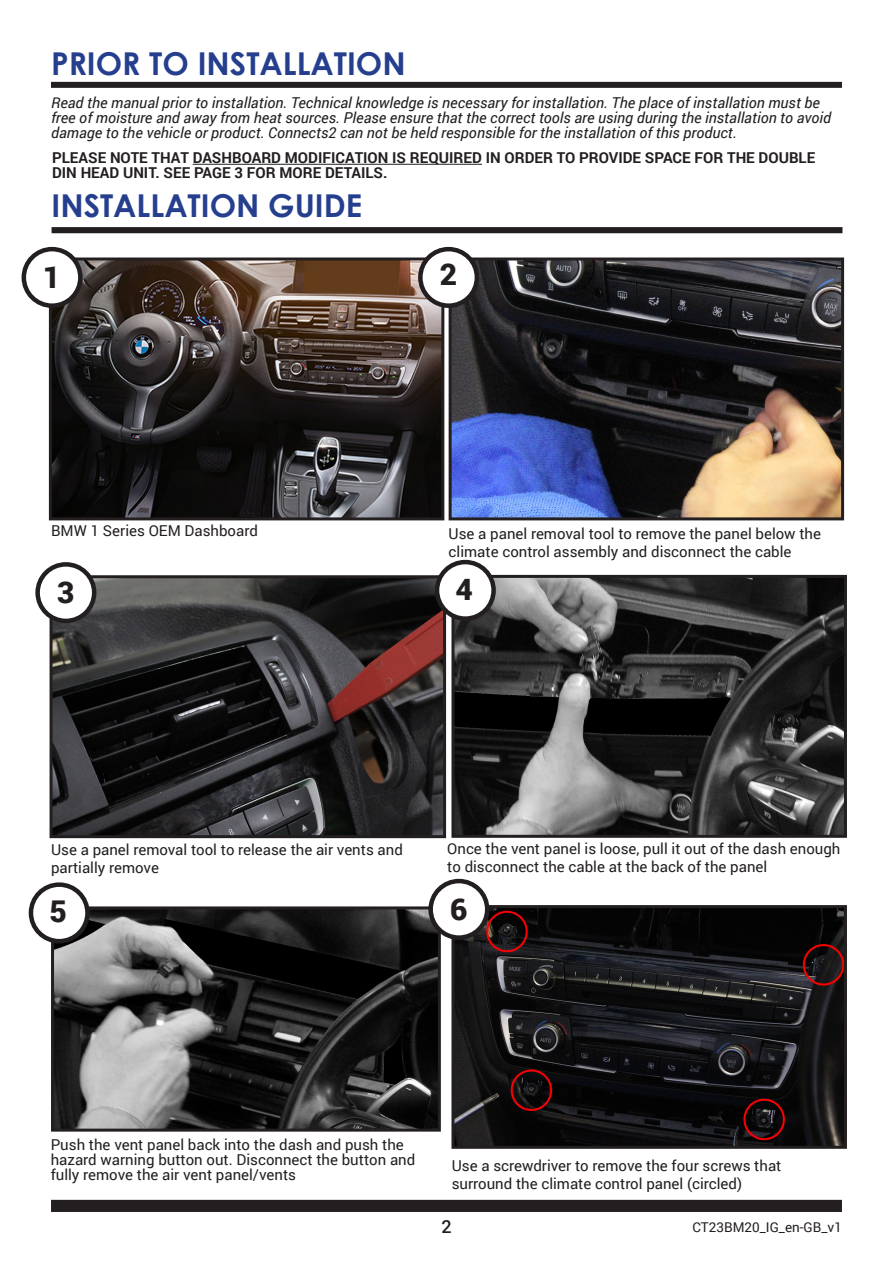
<style>
.page{position:relative;width:893px;height:1263px;background:#fff}
.page>*{position:absolute;margin:0;border:0;box-sizing:border-box;transform-origin:0 0}
.t1{font:700 31.5px "Century Gothic";color:#253f8e}
.t2{font:900 30px "Roboto";color:#231f20}
.t3{font:500 18px "Roboto";color:#231f20}
.t4{font:15px/18px "Roboto";color:#231f20}
.t5{font:italic 15px/15px "Roboto";color:#231f20}
.t6{font:700 15px/15px "Roboto";color:#231f20}
.t7{font:13.5px "Roboto";color:#231f20}
</style>
<div class="page">
<div style="left:53px;top:1201px;width:787px;height:9px;background:#231f20"></div>
<div style="left:51px;top:1200px;width:791px;height:12px;border:3px solid #231f20"></div>
<div style="left:51px;top:82px;width:791px;height:6px;border:3px solid #231f20"></div>
<div style="left:52px;top:227px;width:790px;height:6px;border:3px solid #231f20"></div>
<img style="left:53px;top:261px;width:387px;height:255px">
<div style="left:49px;top:257px;width:395px;height:263px;border:3px solid #231f20"></div>
<img style="left:453px;top:261px;width:387px;height:255px">
<div style="left:449px;top:257px;width:395px;height:263px;border:3px solid #231f20"></div>
<img style="left:54px;top:579px;width:388px;height:255px">
<div style="left:50px;top:575px;width:396px;height:263px;border:3px solid #231f20"></div>
<img style="left:455px;top:579px;width:388px;height:255px">
<div style="left:451px;top:575px;width:396px;height:263px;border:3px solid #231f20"></div>
<img style="left:55px;top:910px;width:382px;height:217px">
<div style="left:51px;top:906px;width:390px;height:225px;border:3px solid #231f20"></div>
<img style="left:455px;top:909px;width:388px;height:236px">
<div style="left:451px;top:905px;width:396px;height:244px;border:3px solid #231f20"></div>
<hr style="left:193px;top:164px;width:289px;height:1px;background:#231f20">
<div style="left:431px;top:881px;width:56px;height:56px;background:#fff;border-radius:50%"></div>
<div style="left:428px;top:879px;width:61px;height:61px;border:4px solid #231f20;border-radius:50%"></div>
<div style="left:31px;top:885px;width:56px;height:56px;background:#fff;border-radius:50%"></div>
<div style="left:29px;top:882px;width:61px;height:61px;border:4px solid #231f20;border-radius:50%"></div>
<div style="left:437px;top:562px;width:57px;height:57px;background:#fff;border-radius:50%"></div>
<div style="left:435px;top:560px;width:61px;height:61px;border:4px solid #231f20;border-radius:50%"></div>
<div style="left:38px;top:564px;width:56px;height:57px;background:#fff;border-radius:50%"></div>
<div style="left:35px;top:562px;width:61px;height:61px;border:4px solid #231f20;border-radius:50%"></div>
<div style="left:24px;top:249px;width:56px;height:57px;background:#fff;border-radius:50%"></div>
<div style="left:22px;top:247px;width:61px;height:61px;border:4px solid #231f20;border-radius:50%"></div>
<div style="left:420px;top:249px;width:57px;height:57px;background:#fff;border-radius:50%"></div>
<div style="left:418px;top:247px;width:61px;height:61px;border:4px solid #231f20;border-radius:50%"></div>
<p class="t1" style="left:51px;top:39px;width:356px">PRIOR TO INSTALLATION</p>
<p class="t5" style="left:51px;top:95px;width:781px">Read the manual prior to installation. Technical knowledge is necessary for installation. The place of installation must be free of moisture and away from heat sources. Please ensure that the correct tools are using during the installation to avoid damage to the vehicle or product. Connects2 can not be held responsible for the installation of this product.</p>
<p class="t6" style="left:52px;top:150px;width:765px">PLEASE NOTE THAT DASHBOARD MODIFICATION IS REQUIRED IN ORDER TO PROVIDE SPACE FOR THE DOUBLE<br>DIN HEAD UNIT. SEE PAGE 3 FOR MORE DETAILS.</p>
<p class="t1" style="left:52px;top:181px;width:312px">INSTALLATION GUIDE</p>
<p class="t2" style="left:43px;top:256px;width:19px">1</p>
<p class="t2" style="left:440px;top:253px;width:19px">2</p>
<p class="t4" style="left:51px;top:521px;width:208px">BMW 1 Series OEM Dashboard</p>
<p class="t4" style="left:449px;top:524px;width:374px">Use a panel removal tool to remove the panel below the climate control assembly and disconnect the cable</p>
<p class="t2" style="left:57px;top:571px;width:19px">3</p>
<p class="t2" style="left:455px;top:568px;width:19px">4</p>
<p class="t4" style="left:51px;top:840px;width:353px">Use a panel removal tool to release the air vents and</p>
<p class="t4" style="left:51px;top:858px;width:109px">partially remove</p>
<p class="t4" style="left:447px;top:839px;width:395px">Once the vent panel is loose, pull it out of the dash enough to disconnect the cable at the back of the panel</p>
<p class="t2" style="left:50px;top:890px;width:19px">5</p>
<p class="t2" style="left:450px;top:888px;width:19px">6</p>
<p class="t4" style="left:51px;top:1135px;width:355px">Push the vent panel back into the dash and push the</p>
<p class="t4" style="left:51px;top:1152px;width:366px;line-height:15px">hazard warning button out. Disconnect the button and fully remove the air vent panel/vents</p>
<p class="t4" style="left:452px;top:1155px;width:331px">Use a screwdriver to remove the four screws that</p>
<p class="t4" style="left:452px;top:1173px;width:292px">surround the climate control panel (circled)</p>
<p class="t3" style="left:441px;top:1214px;width:12px">2</p>
<p class="t7" style="left:693px;top:1218px;width:151px">CT23BM20_IG_en-GB_v1</p>
</div>
